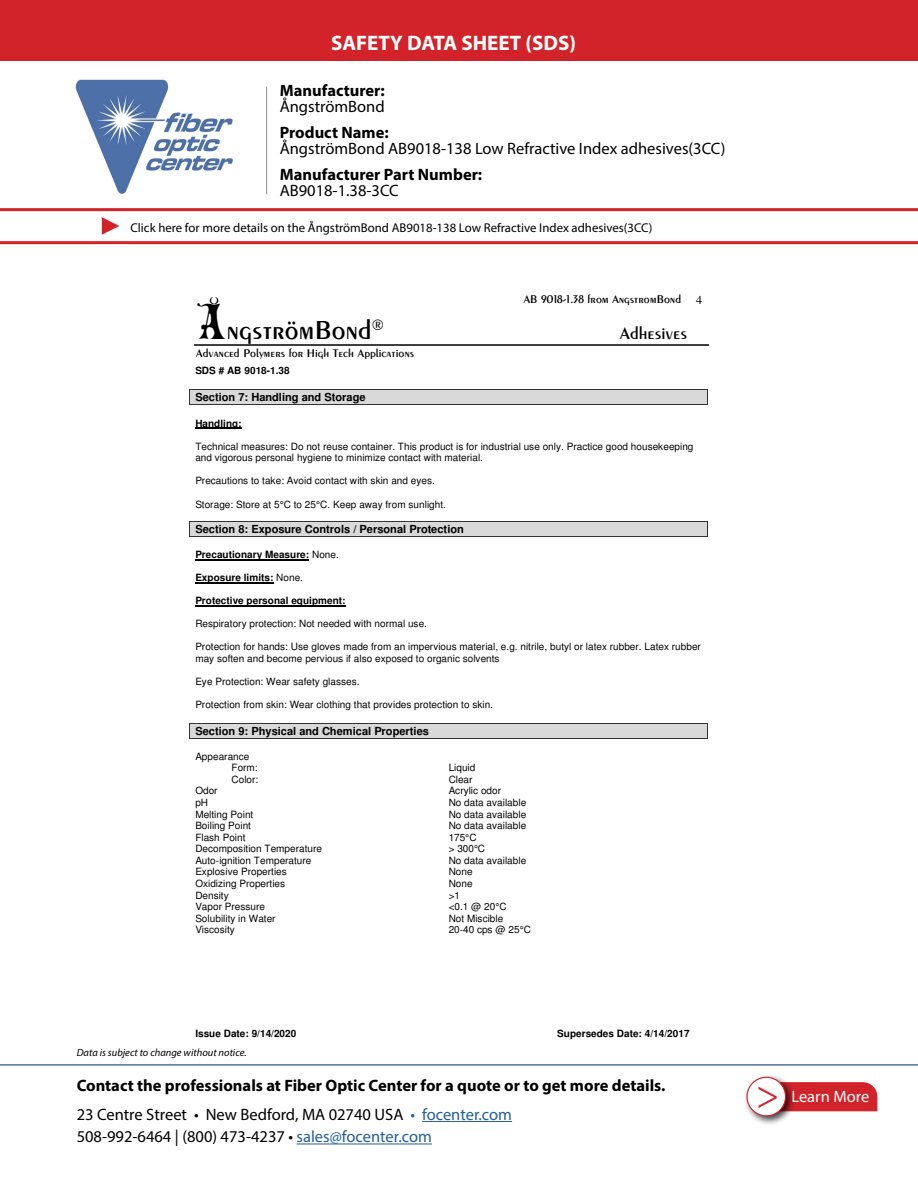
<style>
.page{position:relative;width:918px;height:1188px;background:#fff}
.page>*{position:absolute;margin:0;border:0;box-sizing:border-box;transform-origin:0 0}
.t1{font:42px "Minion Pro";color:#d2232a}
.t2{font:28.05px "Penwin";color:#000}
.t3{font:700 21px "Myriad Pro";color:#fff}
.t4{font:18.15px "Penwin";color:#000}
.t5{font:16.5px/22.5px "Myriad Pro";color:#000}
.t6{font:700 16.5px/16.5px "Myriad Pro";color:#000}
.t7{font:16.5px "Myriad Pro";color:#fff}
.t8{font:12.75px "Myriad Pro";color:#000}
.t9{font:12px "Penwin";color:#000}
.t10{font:12px "Times";color:#000}
.t11{font:700 11.1px "Helvetica";color:#000}
.t12{font:italic 10.5px "Myriad Pro";color:#000}
.t13{font:10.05px/11.6px "Helvetica";color:#000}
.t14{font:700 10.05px "Helvetica";color:#000}
.s1{font-weight:400}
.s2{font-weight:700}
.s3{font-family:"Max Circus";font-size:48.3px}
.s4{color:#215e9e}
</style>
<div class="page">
<hr style="left:422px;top:1121px;width:90px;height:1px;background:#215e9e">
<hr style="left:297px;top:1144px;width:135px;height:1px;background:#215e9e">
<hr style="left:0;top:1064px;width:918px;height:2px;background:#4f70a8">
<img style="left:75px;top:79px;width:158px;height:115px">
<hr style="left:266px;top:87px;width:1px;height:107px;background:#8a8c8e">
<div style="left:796px;top:1082px;width:81px;height:29px;background:#d2232a"></div>
<div style="left:743px;top:1074px;width:53px;height:52px;background:#000;opacity:.75"></div>
<div style="left:747px;top:1077px;width:39px;height:39px;background:#fff;border-radius:50%"></div>
<div style="left:746px;top:1077px;width:40px;height:39px;border:1px solid #d2232a;border-radius:50%"></div>
<hr style="left:0;top:241px;width:918px;height:3px;background:#d2232a">
<hr style="left:0;top:208px;width:918px;height:3px;background:#d2232a">
<svg style="left:102px;top:217px;width:17px;height:18px"></svg>
<div style="left:0;top:0;width:918px;height:60px;background:#d2232a"></div>
<hr style="left:194px;top:344px;width:515px;height:2px;background:#000">
<div style="left:190px;top:389px;width:517px;height:15px;background:#d9d9d9"></div>
<hr style="left:190px;top:389px;width:517px;height:1px;background:#333">
<hr style="left:190px;top:404px;width:517px;height:1px;background:#333">
<svg style="left:189px;top:389px;width:1px;height:16px"></svg>
<svg style="left:707px;top:389px;width:1px;height:16px"></svg>
<hr style="left:195px;top:428px;width:47px;height:1px;background:#000">
<div style="left:190px;top:522px;width:517px;height:14px;background:#d9d9d9"></div>
<hr style="left:190px;top:521px;width:517px;height:1px;background:#333">
<hr style="left:190px;top:536px;width:517px;height:1px;background:#333">
<svg style="left:189px;top:521px;width:1px;height:16px"></svg>
<svg style="left:707px;top:521px;width:1px;height:16px"></svg>
<hr style="left:195px;top:559px;width:114px;height:1px;background:#000">
<hr style="left:195px;top:582px;width:79px;height:1px;background:#000">
<hr style="left:195px;top:605px;width:151px;height:1px;background:#000">
<div style="left:190px;top:724px;width:517px;height:14px;background:#d9d9d9"></div>
<hr style="left:190px;top:723px;width:517px;height:1px;background:#333">
<hr style="left:190px;top:738px;width:517px;height:1px;background:#333">
<svg style="left:189px;top:723px;width:1px;height:16px"></svg>
<svg style="left:707px;top:723px;width:1px;height:16px"></svg>
<p class="t3" style="left:331px;top:29px;width:246px">SAFETY DATA SHEET (SDS)</p>
<p class="t6" style="left:280px;top:81px;width:107px">Manufacturer:<br><span class="s1">ÅngströmBond</span></p>
<p class="t5" style="left:280px;top:124px;width:447px;line-height:16.5px"><span class="s2">Product Name:<br></span>ÅngströmBond AB9018-138 Low Refractive Index adhesives(3CC)</p>
<p class="t6" style="left:280px;top:165px;width:204px">Manufacturer Part Number:</p>
<p class="t5" style="left:280px;top:179px;width:121px">AB9018-1.38-3CC</p>
<p class="t8" style="left:131px;top:220px;width:523px">Click here for more details on the ÅngströmBond AB9018-138 Low Refractive Index adhesives(3CC)</p>
<p class="t2" style="left:195px;top:313px;width:190px"><span class="s3">Å</span>ngströmBond<sup>®</sup></p>
<p class="t9" style="left:196px;top:345px;width:220px">Advanced Polymers for High Tech Applications</p>
<p class="t14" style="left:195px;top:366px;width:96px">SDS # AB 9018-1.38</p>
<p class="t9" style="left:524px;top:292px;width:159px">AB 9018-1.38 from AngstromBond</p>
<p class="t4" style="left:620px;top:322px;width:68px">Adhesives</p>
<p class="t10" style="left:696px;top:295px;width:8px">4</p>
<p class="t11" style="left:195px;top:392px;width:172px">Section 7: Handling and Storage</p>
<p class="t14" style="left:195px;top:419px;width:48px">Handling:</p>
<p class="t13" style="left:195px;top:441px;width:500px">Technical measures: Do not reuse container. This product is for industrial use only. Practice good housekeeping and vigorous personal hygiene to minimize contact with material.</p>
<p class="t13" style="left:195px;top:476px;width:241px">Precautions to take: Avoid contact with skin and eyes.</p>
<p class="t13" style="left:195px;top:499px;width:252px">Storage: Store at 5°C to 25°C. Keep away from sunlight.</p>
<p class="t11" style="left:195px;top:525px;width:270px">Section 8: Exposure Controls / Personal Protection</p>
<p class="t14" style="left:195px;top:550px;width:145px">Precautionary Measure: <span class="s1">None.</span></p>
<p class="t14" style="left:195px;top:574px;width:109px">Exposure limits: <span class="s1">None.</span></p>
<p class="t14" style="left:195px;top:597px;width:152px">Protective personal equipment:</p>
<p class="t13" style="left:195px;top:619px;width:233px">Respiratory protection: Not needed with normal use.</p>
<p class="t13" style="left:195px;top:642px;width:507px">Protection for hands: Use gloves made from an impervious material, e.g. nitrile, butyl or latex rubber. Latex rubber may soften and become pervious if also exposed to organic solvents</p>
<p class="t13" style="left:195px;top:677px;width:166px">Eye Protection: Wear safety glasses.</p>
<p class="t13" style="left:195px;top:700px;width:299px">Protection from skin: Wear clothing that provides protection to skin.</p>
<p class="t11" style="left:195px;top:727px;width:235px">Section 9: Physical and Chemical Properties</p>
<p class="t13" style="left:232px;top:751px;width:28px;text-indent:-36px">Appearance<br>Form:</p>
<p class="t13" style="left:449px;top:763px;width:28px">Liquid</p>
<p class="t13" style="left:232px;top:775px;width:28px">Color:</p>
<p class="t13" style="left:449px;top:775px;width:25px">Clear</p>
<p class="t13" style="left:195px;top:786px;width:24px">Odor</p>
<p class="t13" style="left:449px;top:786px;width:54px">Acrylic odor</p>
<p class="t13" style="left:195px;top:798px;width:14px">pH</p>
<p class="t13" style="left:449px;top:798px;width:79px">No data available</p>
<p class="t13" style="left:195px;top:809px;width:60px">Melting Point</p>
<p class="t13" style="left:449px;top:809px;width:79px">No data available</p>
<p class="t13" style="left:195px;top:821px;width:57px">Boiling Point</p>
<p class="t13" style="left:449px;top:821px;width:79px">No data available</p>
<p class="t13" style="left:195px;top:832px;width:52px">Flash Point</p>
<p class="t13" style="left:449px;top:832px;width:29px">175°C</p>
<p class="t13" style="left:195px;top:844px;width:128px">Decomposition Temperature</p>
<p class="t13" style="left:449px;top:844px;width:38px">&gt; 300°C</p>
<p class="t13" style="left:195px;top:855px;width:118px">Auto-ignition Temperature</p>
<p class="t13" style="left:449px;top:855px;width:79px">No data available</p>
<p class="t13" style="left:195px;top:867px;width:93px">Explosive Properties</p>
<p class="t13" style="left:449px;top:867px;width:25px">None</p>
<p class="t13" style="left:195px;top:879px;width:91px">Oxidizing Properties</p>
<p class="t13" style="left:449px;top:879px;width:25px">None</p>
<p class="t13" style="left:195px;top:890px;width:35px">Density</p>
<p class="t13" style="left:449px;top:890px;width:13px">&gt;1</p>
<p class="t13" style="left:195px;top:902px;width:71px">Vapor Pressure</p>
<p class="t13" style="left:449px;top:902px;width:59px">&lt;0.1 @ 20°C</p>
<p class="t13" style="left:195px;top:913px;width:82px">Solubility in Water</p>
<p class="t13" style="left:449px;top:913px;width:56px">Not Miscible</p>
<p class="t13" style="left:195px;top:925px;width:41px">Viscosity</p>
<p class="t13" style="left:449px;top:925px;width:84px">20-40 cps @ 25°C</p>
<p class="t14" style="left:195px;top:1029px;width:103px">Issue Date: 9/14/2020</p>
<p class="t14" style="left:557px;top:1029px;width:134px">Supersedes Date: 4/14/2017</p>
<p class="t12" style="left:77px;top:1046px;width:171px">Data is subject to change without notice.</p>
<p class="t6" style="left:77px;top:1076px;width:590px">Contact the professionals at Fiber Optic Center for a quote or to get more details.</p>
<p class="t5" style="left:77px;top:1103px;width:437px">23 Centre Street • New Bedford, MA 02740 USA <span class="s4">• focenter.com<br></span>508-992-6464 | (800) 473-4237 • <span class="s4">sales@focenter.com</span></p>
<p class="t1" style="left:756px;top:1066px;width:25px">&gt;</p>
<p class="t7" style="left:791px;top:1087px;width:79px">Learn More</p>
</div>
